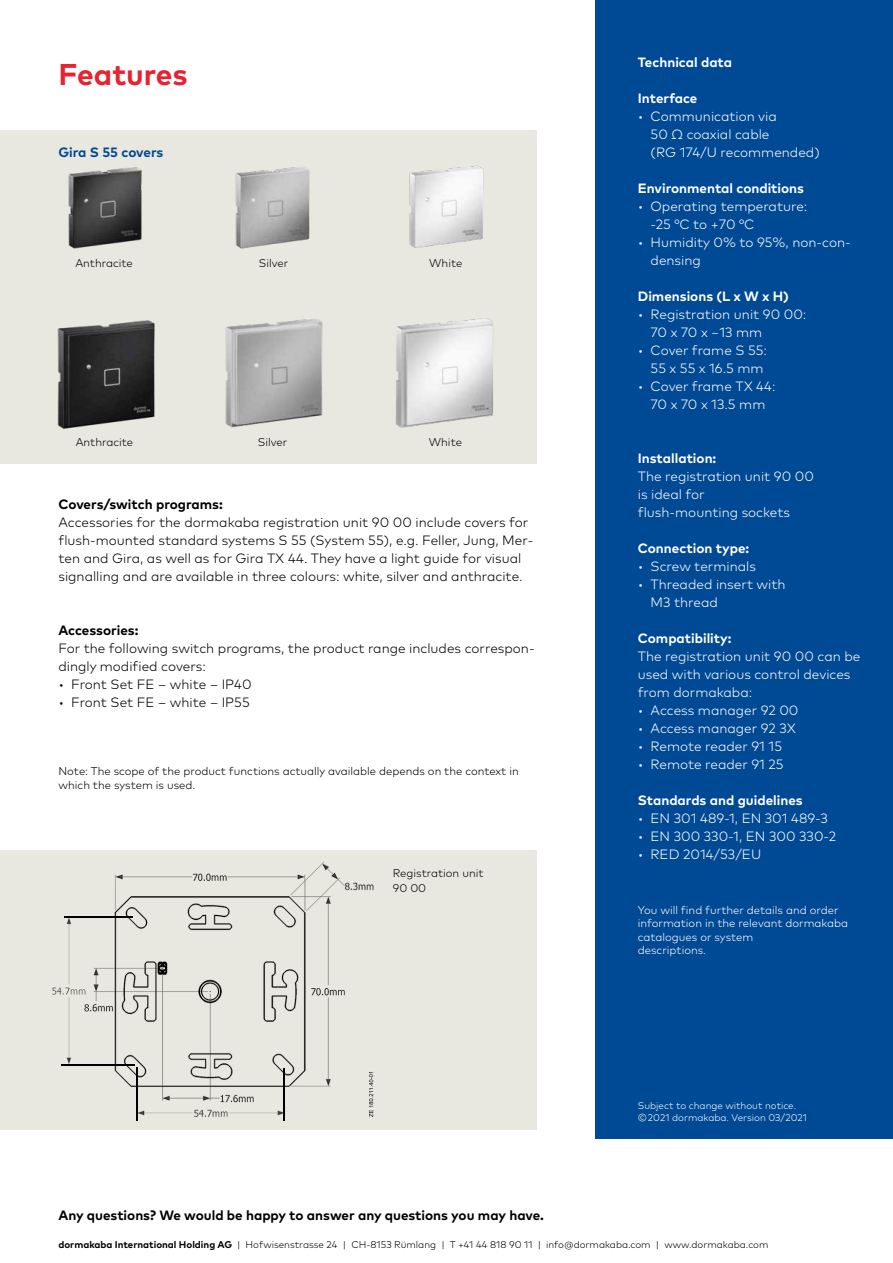
<style>
.page{position:relative;width:893px;height:1263px;background:#fff}
.page>*{position:absolute;margin:0;border:0;box-sizing:border-box;transform-origin:0 0}
.t1{font:700 30px "Mark Pro";letter-spacing:-.005em;color:#e62330}
.t2{font:300 13.5px/18px "Mark Pro";color:#fff}
.t3{font:300 13.5px/18px "Mark Pro";color:#000}
.t4{font:700 13.5px "Mark Pro";color:#fff}
.t5{font:700 13.5px "Mark Pro";color:#000}
.t6{font:700 13.5px "Mark Pro";letter-spacing:-.01em;color:#004994}
.t7{font:300 11.25px/14.2px "Mark Pro";color:#000}
.t8{font:300 11.25px/13.5px "Mark Pro";color:#fff}
.t9{font:300 9.75px "Mark Pro";color:#000}
.t10{font:300 9.75px/12px "Mark Pro";color:#fff}
.s1{font-weight:700}
</style>
<div class="page">
<div style="left:0;top:130px;width:537px;height:333px;background:#e9e8e0"></div>
<div style="left:0;top:850px;width:537px;height:279px;background:#e9e8e0"></div>
<img style="left:52px;top:862px;width:322px;height:258px">
<img style="left:62px;top:1064px;width:72px;height:1px">
<img style="left:64px;top:917px;width:68px;height:1px">
<img style="left:137px;top:1067px;width:1px;height:53px">
<img style="left:284px;top:1069px;width:1px;height:51px">
<img style="left:369px;top:1072px;width:4px;height:29px">
<img style="left:68px;top:167px;width:74px;height:82px">
<img style="left:235px;top:166px;width:75px;height:83px">
<img style="left:409px;top:165px;width:75px;height:83px">
<img style="left:57px;top:320px;width:98px;height:109px">
<img style="left:225px;top:318px;width:98px;height:110px">
<img style="left:395px;top:318px;width:98px;height:110px">
<div style="left:595px;top:0;width:298px;height:1138px;background:#004994"></div>
<h1 class="t1" style="left:58px;top:52px;width:131px">Features</h1>
<p class="t6" style="left:58px;top:142px;width:106px">Gira S 55 covers</p>
<p class="t7" style="left:75px;top:255px;width:59px">Anthracite</p>
<p class="t7" style="left:76px;top:434px;width:59px">Anthracite</p>
<p class="t7" style="left:259px;top:255px;width:31px">Silver</p>
<p class="t7" style="left:258px;top:434px;width:31px">Silver</p>
<p class="t7" style="left:429px;top:255px;width:35px">White</p>
<p class="t7" style="left:429px;top:434px;width:35px">White</p>
<p class="t5" style="left:58px;top:493px;width:166px">Covers/switch programs:</p>
<p class="t3" style="left:58px;top:512px;width:476px">Accessories for the dormakaba registration unit 90 00 include covers for flush-mounted standard systems S 55 (System 55), e.g. Feller, Jung, Mer&shy;ten and Gira, as well as for Gira TX 44. They have a light guide for visual signalling and are available in three colours: white, silver and anthracite.</p>
<p class="t5" style="left:58px;top:619px;width:81px">Accessories:</p>
<p class="t3" style="left:58px;top:638px;width:478px">For the following switch programs, the product range includes correspon&shy;dingly modified covers:</p>
<p class="t3" style="left:58px;top:674px;width:195px">• Front Set FE – white – IP40</p>
<p class="t3" style="left:58px;top:692px;width:193px">• Front Set FE – white – IP55</p>
<p class="t7" style="left:58px;top:763px;width:462px">Note: The scope of the product functions actually available depends on the context in which the system is used.</p>
<p class="t7" style="left:393px;top:865px;width:92px">Registration unit<br>90 00</p>
<p class="t4" style="left:638px;top:52px;width:96px">Technical data</p>
<p class="t4" style="left:638px;top:88px;width:61px">Interface</p>
<p class="t2" style="left:651px;top:107px;width:171px;text-indent:-13px">• Communication via<br>50 Ω coaxial cable<br>(RG 174/U recommended)</p>
<p class="t4" style="left:638px;top:178px;width:168px">Environmental conditions</p>
<p class="t2" style="left:651px;top:197px;width:158px;text-indent:-13px">• Operating temperature: -25 °C to +70 °C</p>
<p class="t2" style="left:651px;top:233px;width:202px;text-indent:-13px">• Humidity 0% to 95%, non-con&shy;densing</p>
<p class="t4" style="left:638px;top:286px;width:153px">Dimensions (L x W x H)</p>
<p class="t2" style="left:651px;top:305px;width:157px;text-indent:-13px">• Registration unit 90 00:<br>70 x 70 x ~13 mm</p>
<p class="t2" style="left:638px;top:341px;width:131px;text-align:right">• Cover frame S 55:<br>55 x 55 x 16.5 mm</p>
<p class="t2" style="left:638px;top:377px;width:139px;text-align:center">• Cover frame TX 44:<br>70 x 70 x 13.5 mm</p>
<p class="t4" style="left:638px;top:448px;width:80px">Installation:</p>
<p class="t2" style="left:638px;top:467px;width:178px">The registration unit 90 00 is ideal for<br>flush-mounting sockets</p>
<p class="t4" style="left:638px;top:538px;width:113px">Connection type:</p>
<p class="t2" style="left:638px;top:557px;width:120px">• Screw terminals</p>
<p class="t2" style="left:651px;top:575px;width:137px;text-indent:-13px">• Threaded insert with<br>M3 thread</p>
<p class="t4" style="left:638px;top:628px;width:95px">Compatibility:</p>
<p class="t2" style="left:638px;top:647px;width:224px">The registration unit 90 00 can be used with various control devices from dormakaba:</p>
<p class="t2" style="left:638px;top:701px;width:162px">• Access manager 92 00</p>
<p class="t2" style="left:638px;top:719px;width:160px">• Access manager 92 3X</p>
<p class="t2" style="left:638px;top:737px;width:146px">• Remote reader 91 15</p>
<p class="t2" style="left:638px;top:755px;width:147px">• Remote reader 91 25</p>
<p class="t4" style="left:638px;top:790px;width:166px">Standards and guidelines</p>
<p class="t2" style="left:638px;top:809px;width:192px">• EN 301 489-1, EN 301 489-3</p>
<p class="t2" style="left:638px;top:827px;width:200px">• EN 300 330-1, EN 300 330-2</p>
<p class="t2" style="left:638px;top:845px;width:125px">• RED 2014/53/EU</p>
<p class="t8" style="left:638px;top:902px;width:212px">You will find further details and order information in the relevant dormakaba catalogues or system<br>descriptions.</p>
<p class="t10" style="left:660px;top:1098px;width:150px;text-indent:-22px">Technische Änderungen vorbehalten.<br>18</p>
<p class="t10" style="left:638px;top:1098px;width:171px">Subject to change without notice. © 2021 dormakaba. Version 03/2021</p>
<p class="t10" style="left:732px;top:1110px;width:71px">Stand 07/2018</p>
<p class="t5" style="left:58px;top:1205px;width:487px">Any questions? We would be happy to answer any questions you may have.</p>
<p class="t9" style="left:58px;top:1237px;width:712px"><span class="s1">dormakaba International Holding AG</span> | Hofwisenstrasse 24 | CH-8153 Rümlang | T +41 44 818 90 11 | info@dormakaba.com | www.dormakaba.com</p>
</div>
